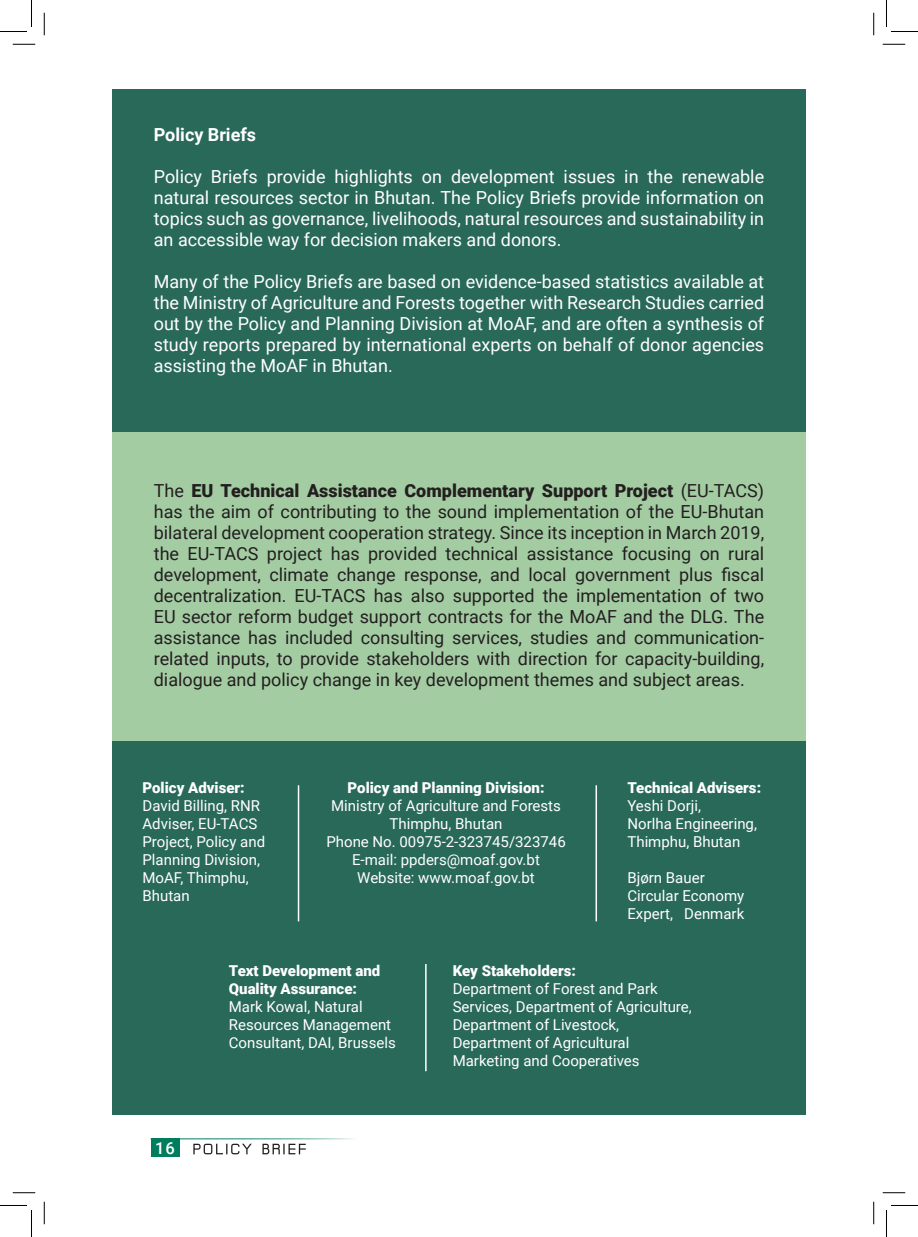
<style>
.page{position:relative;width:918px;height:1237px;background:#fff}
.page>*{position:absolute;margin:0;border:0;box-sizing:border-box;transform-origin:0 0}
.t1{font:18px/21px "Roboto";color:#231f20;text-align:justify}
.t2{font:18px/21px "Roboto";color:#fff;text-align:justify}
.t3{font:700 18px "Roboto";color:#fff}
.t4{font:500 16.5px "Roboto";color:#fff}
.t5{font:15px/18px "Roboto";color:#fff}
.t6{font:900 15px/18px "Roboto";color:#fff}
.s1{font-weight:900}
</style>
<div class="page">
<svg style="left:193px;top:1143px;width:113px;height:11px"></svg>
<div style="left:151px;top:1138px;width:28px;height:19px;background:#007c5e"></div>
<hr style="left:151px;top:1138px;width:205px;height:1px;background:#007c5e">
<div style="left:112px;top:408px;width:693px;height:363px;background:#a4cca3"></div>
<div style="left:112px;top:89px;width:693px;height:342px;background:#29695a"></div>
<div style="left:112px;top:742px;width:693px;height:373px;background:#29695a"></div>
<hr style="left:298px;top:785px;width:1px;height:136px;background:#fff">
<hr style="left:595px;top:785px;width:2px;height:136px;background:#fff">
<hr style="left:425px;top:964px;width:1px;height:107px;background:#fff">
<svg style="left:13px;top:44px;width:22px;height:1px"></svg>
<svg style="left:882px;top:44px;width:23px;height:1px"></svg>
<svg style="left:13px;top:1192px;width:22px;height:1px"></svg>
<svg style="left:882px;top:1192px;width:23px;height:1px"></svg>
<svg style="left:44px;top:13px;width:1px;height:22px"></svg>
<svg style="left:44px;top:1201px;width:1px;height:23px"></svg>
<svg style="left:873px;top:13px;width:1px;height:22px"></svg>
<svg style="left:873px;top:1201px;width:1px;height:23px"></svg>
<svg style="left:0;top:0;width:32px;height:32px"></svg>
<svg style="left:0;top:1205px;width:32px;height:32px"></svg>
<svg style="left:886px;top:0;width:32px;height:32px"></svg>
<svg style="left:886px;top:1205px;width:32px;height:32px"></svg>
<p class="t3" style="left:154px;top:122px;width:104px">Policy Briefs</p>
<p class="t2" style="left:154px;top:165px;width:612px">Policy Briefs provide highlights on development issues in the renewable natural resources sector in Bhutan. The Policy Briefs provide information on topics such as governance, livelihoods, natural resources and sustainability in an accessible way for decision makers and donors.</p>
<p class="t2" style="left:154px;top:270px;width:612px">Many of the Policy Briefs are based on evidence-based statistics available at the Ministry of Agriculture and Forests together with Research Studies carried out by the Policy and Planning Division at MoAF, and are often a synthesis of study reports prepared by international experts on behalf of donor agencies assisting the MoAF in Bhutan.</p>
<p class="t1" style="left:154px;top:479px;width:612px">The <span class="s1">EU Technical Assistance Complementary Support Project</span> (EU-TACS) has the aim of contributing to the sound implementation of the EU-Bhutan bilateral development cooperation strategy. Since its inception in March 2019, the EU-TACS project has provided technical assistance focusing on rural development, climate change response, and local government plus fiscal decentralization. EU-TACS has also supported the implementation of two EU sector reform budget support contracts for the MoAF and the DLG. The assistance has included consulting services, studies and communication&shy;related inputs, to provide stakeholders with direction for capacity-building, dialogue and policy change in key development themes and subject areas.</p>
<p class="t6" style="left:142px;top:778px;width:104px">Policy Adviser:</p>
<p class="t5" style="left:142px;top:796px;width:124px">David Billing, RNR<br>Adviser, EU-TACS<br>Project, Policy and<br>Planning Division,<br>MoAF, Thimphu,<br>Bhutan</p>
<p class="t6" style="left:347px;top:778px;width:198px">Policy and Planning Division:</p>
<p class="t5" style="left:331px;top:796px;width:231px">Ministry of Agriculture and Forests</p>
<p class="t5" style="left:389px;top:814px;width:114px">Thimphu, Bhutan</p>
<p class="t5" style="left:326px;top:832px;width:241px">Phone No. 00975-2-323745/323746</p>
<p class="t5" style="left:352px;top:850px;width:189px">E-mail: ppders@moaf.gov.bt</p>
<p class="t5" style="left:357px;top:868px;width:179px">Website: www.moaf.gov.bt</p>
<p class="t6" style="left:627px;top:778px;width:135px">Technical Advisers:</p>
<p class="t5" style="left:627px;top:796px;width:131px">Yeshi Dorji,<br>Norlha Engineering,<br>Thimphu, Bhutan</p>
<p class="t5" style="left:627px;top:868px;width:118px">Bjørn Bauer<br>Circular Economy<br>Expert, Denmark</p>
<p class="t4" style="left:155px;top:1137px;width:21px">16</p>
<p class="t6" style="left:229px;top:961px;width:153px">Text Development and<br>Quality Assurance:</p>
<p class="t5" style="left:229px;top:997px;width:164px">Mark Kowal, Natural<br>Resources Management</p>
<p class="t5" style="left:229px;top:1033px;width:168px">Consultant, DAI, Brussels</p>
<p class="t6" style="left:453px;top:961px;width:125px">Key Stakeholders:</p>
<p class="t5" style="left:453px;top:979px;width:240px">Department of Forest and Park<br>Services, Department of Agriculture,<br>Department of Livestock,<br>Department of Agricultural<br>Marketing and Cooperatives</p>
</div>
